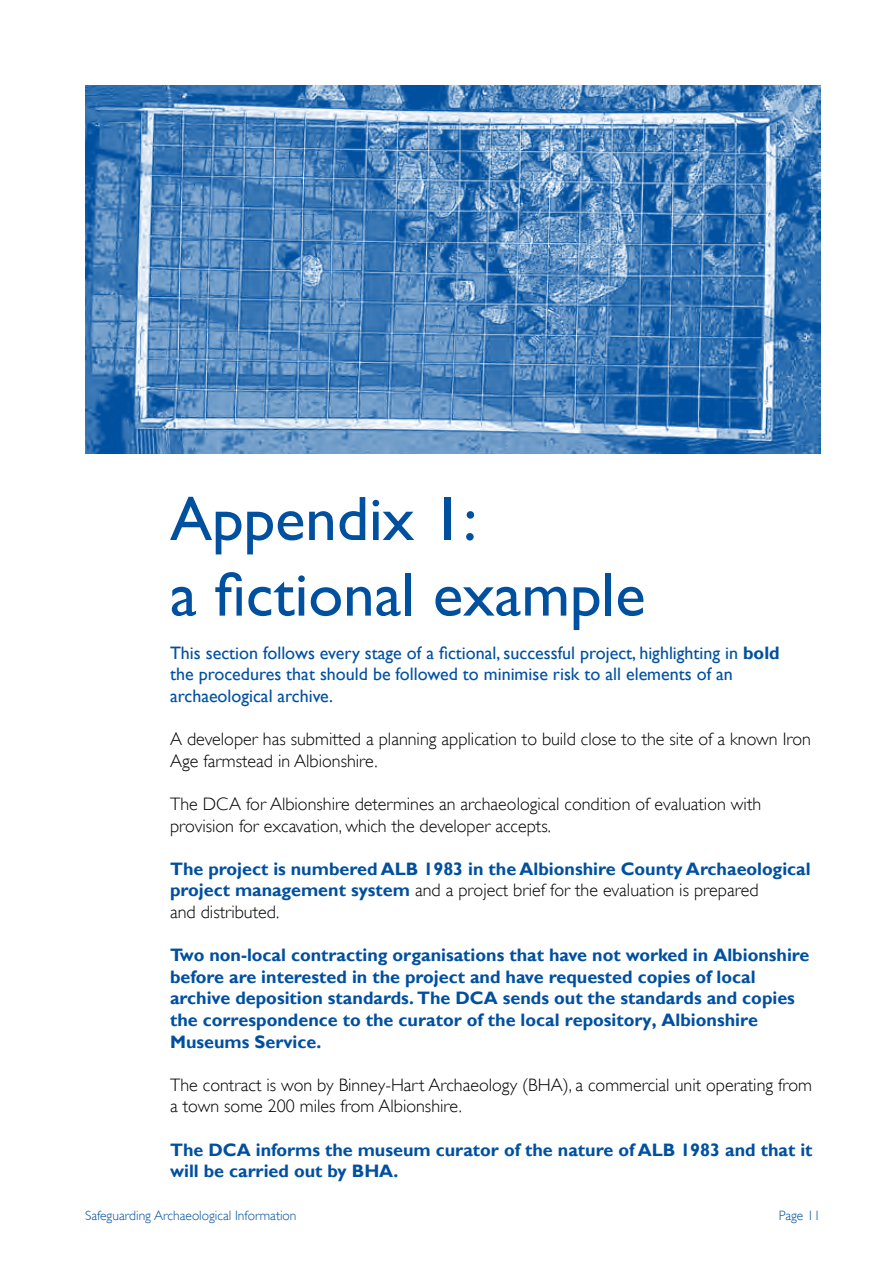
<style>
.page{position:relative;width:893px;height:1263px;background:#fff}
.page>*{position:absolute;margin:0;border:0;box-sizing:border-box;transform-origin:0 0}
.SAI_Primary_Head{font:63px/75.6px "Gill Sans";color:#0050a0}
.SAI_Body_text{font:700 18px/21.6px "Gill Sans";color:#0050a0}
.SAI_Body_text-2{font:300 18px/21.6px "Gill Sans";color:#000}
.SAI_Body_text-3{font:18px/21.6px "Gill Sans";color:#0050a0}
.t1{font:300 13.5px "Gill Sans";color:#0050a0}
.s1{font-weight:700}
.s2{font-weight:300;color:#000}
</style>
<div class="page">
<img style="left:85px;top:85px;width:736px;height:369px">
<p class="SAI_Primary_Head" style="left:170px;top:480px;width:477px">Appendix 1:<br>a fictional example</p>
<p class="SAI_Body_text-3" style="left:170px;top:642px;width:611px">This section follows every stage of a fictional, successful project, highlighting in <span class="s1">bold </span>the procedures that should be followed to minimise risk to all elements of an archaeological archive.</p>
<p class="SAI_Body_text-2" style="left:170px;top:728px;width:642px">A developer has submitted a planning application to build close to the site of a known Iron<br>Age farmstead in Albionshire.</p>
<p class="SAI_Body_text-2" style="left:170px;top:793px;width:593px">The DCA for Albionshire determines an archaeological condition of evaluation with provision for excavation, which the developer accepts.</p>
<p class="SAI_Body_text" style="left:170px;top:858px;width:642px">The project is numbered ALB 1983 in the Albionshire County Archaeological project management system <span class="s2">and a project brief for the evaluation is prepared<br>and distributed.</span></p>
<p class="SAI_Body_text" style="left:170px;top:944px;width:641px">Two non-local contracting organisations that have not worked in Albionshire before are interested in the project and have requested copies of local archive deposition standards. The DCA sends out the standards and copies the correspondence to the curator of the local repository, Albionshire Museums Service.</p>
<p class="SAI_Body_text-2" style="left:170px;top:1074px;width:643px">The contract is won by Binney-Hart Archaeology (BHA), a commercial unit operating from a town some 200 miles from Albionshire.</p>
<p class="SAI_Body_text" style="left:170px;top:1139px;width:644px">The DCA informs the museum curator of the nature of ALB 1983 and that it will be carried out by BHA.</p>
<p class="t1" style="left:85px;top:1208px;width:213px">Safeguarding Archaeological Information</p>
<p class="t1" style="left:779px;top:1208px;width:43px">Page 11</p>
</div>
